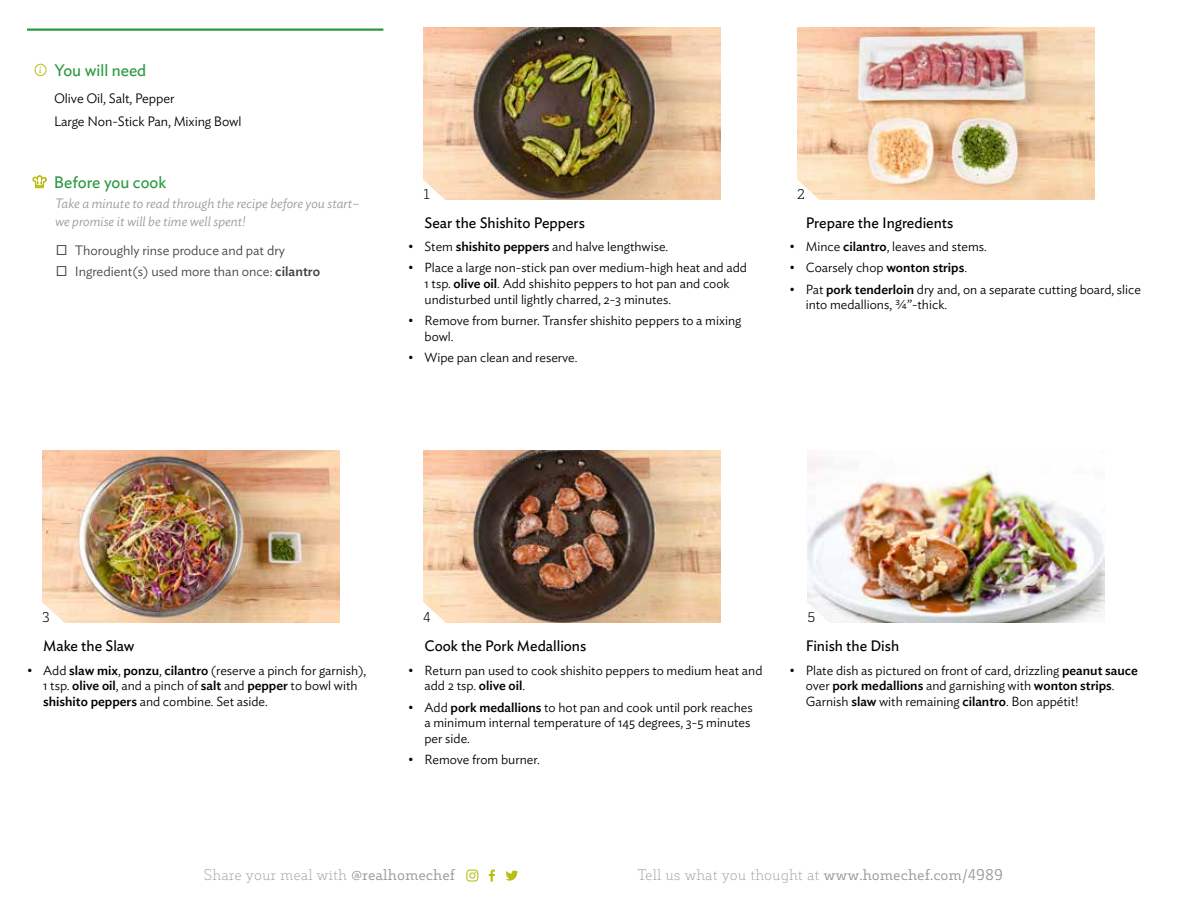
<style>
.page{position:relative;width:1188px;height:918px;background:#fff}
.page>*{position:absolute;margin:0;border:0;box-sizing:border-box;transform-origin:0 0}
.t1{font:16.5px "Ideal Sans";color:#2c9942}
.t2{font:15px "Ideal Sans";color:#000}
.t3{font:200 15px "Decour";color:#9a9a9a}
.t4{font:italic 300 13.5px/18px "Ideal Sans";color:#9a9a9a}
.t5{font:300 13.5px/21px "Ideal Sans";color:#414241}
.t6{font:300 13.5px/23.2px "Ideal Sans";letter-spacing:-.005em;color:#000}
.t7{font:300 13.5px "Decour";color:#000}
.t8{font:300 13.2px/15.8px "Ideal Sans";color:#000}
.t9{font:italic 9.3px "Ideal Sans";color:#b8be14}
.s1{font-weight:500}
.s2{font-weight:400}
</style>
<div class="page">
<img style="left:42px;top:450px;width:297px;height:173px">
<img style="left:423px;top:450px;width:297px;height:173px">
<img style="left:423px;top:27px;width:297px;height:173px">
<img style="left:808px;top:458px;width:297px;height:165px">
<img style="left:797px;top:27px;width:297px;height:173px">
<svg style="left:423px;top:178px;width:24px;height:22px"></svg>
<svg style="left:797px;top:178px;width:24px;height:22px"></svg>
<svg style="left:42px;top:601px;width:24px;height:22px"></svg>
<svg style="left:423px;top:601px;width:24px;height:22px"></svg>
<svg style="left:807px;top:601px;width:24px;height:22px"></svg>
<hr style="left:27px;top:28px;width:356px;height:3px;background:#2c9942">
<div style="left:35px;top:64px;width:11px;height:12px;border:1px solid #b8be14;border-radius:50%"></div>
<svg style="left:33px;top:176px;width:14px;height:12px"></svg>
<svg style="left:489px;top:870px;width:6px;height:12px"></svg>
<svg style="left:466px;top:870px;width:12px;height:12px"></svg>
<svg style="left:505px;top:871px;width:13px;height:10px"></svg>
<p class="t9" style="left:39px;top:63px;width:4px">i</p>
<p class="t1" style="left:55px;top:58px;width:93px">You will need</p>
<p class="t6" style="left:54px;top:85px;width:189px">Olive Oil, Salt, Pepper<br>Large Non-Stick Pan, Mixing Bowl</p>
<p class="t1" style="left:54px;top:169px;width:114px">Before you cook</p>
<p class="t4" style="left:55px;top:193px;width:306px">Take a minute to read through the recipe before you start– we promise it will be time well spent!</p>
<p class="t5" style="left:75px;top:239px;width:247px">Thoroughly rinse produce and pat dry<br>Ingredient(s) used more than once: <span class="s1">cilantro</span></p>
<p class="t7" style="left:423px;top:186px;width:8px">1</p>
<p class="t2" style="left:425px;top:211px;width:162px">Sear the Shishito Peppers</p>
<p class="t8" style="left:408px;top:238px;width:261px">• Stem <span class="s1">shishito peppers</span> and halve lengthwise.</p>
<p class="t8" style="left:425px;top:259px;width:324px;text-indent:-16px">• Place a large non-stick pan over medium-high heat and add<br>1 tsp. <span class="s1">olive oil</span>. Add shishito peppers to hot pan and cook undisturbed until lightly charred, 2-3 minutes.</p>
<p class="t8" style="left:425px;top:312px;width:318px;text-indent:-16px">• Remove from burner. Transfer shishito peppers to a mixing bowl.</p>
<p class="t8" style="left:408px;top:348px;width:171px">• Wipe pan clean and reserve.</p>
<p class="t7" style="left:797px;top:186px;width:9px">2</p>
<p class="t2" style="left:806px;top:211px;width:149px">Prepare the Ingredients</p>
<p class="t8" style="left:790px;top:238px;width:199px">• Mince <span class="s1">cilantro</span>, leaves and stems.</p>
<p class="t8" style="left:790px;top:259px;width:179px">• Coarsely chop <span class="s1">wonton strips</span>.</p>
<p class="t8" style="left:806px;top:280px;width:337px;text-indent:-16px">• Pat <span class="s1">pork tenderloin</span> dry and, on a separate cutting board, slice into medallions, ¾”-thick.</p>
<p class="t7" style="left:42px;top:609px;width:9px">3</p>
<p class="t7" style="left:423px;top:609px;width:9px">4</p>
<p class="t7" style="left:808px;top:609px;width:9px">5</p>
<p class="t2" style="left:43px;top:635px;width:93px">Make the Slaw</p>
<p class="t8" style="left:43px;top:661px;width:325px;text-indent:-16px">• Add <span class="s1">slaw mix</span>, <span class="s1">ponzu</span>, <span class="s1">cilantro</span> (reserve a pinch for garnish),<br>1 tsp. <span class="s1">olive oil</span>, and a pinch of <span class="s1">salt</span> and <span class="s1">pepper</span> to bowl with <span class="s1">shishito peppers</span> and combine. Set aside.</p>
<p class="t2" style="left:424px;top:635px;width:163px">Cook the Pork Medallions</p>
<p class="t8" style="left:424px;top:661px;width:339px;text-indent:-16px">• Return pan used to cook shishito peppers to medium heat and add 2 tsp. <span class="s1">olive oil</span>.</p>
<p class="t8" style="left:424px;top:698px;width:330px;text-indent:-16px">• Add <span class="s1">pork medallions</span> to hot pan and cook until pork reaches a minimum internal temperature of 145 degrees, 3-5 minutes per side.</p>
<p class="t8" style="left:408px;top:751px;width:133px">• Remove from burner.</p>
<p class="t2" style="left:806px;top:635px;width:95px">Finish the Dish</p>
<p class="t8" style="left:806px;top:661px;width:334px;text-indent:-16px">• Plate dish as pictured on front of card, drizzling <span class="s1">peanut sauce </span>over <span class="s1">pork medallions</span> and garnishing with <span class="s1">wonton strips</span>.<br>Garnish <span class="s1">slaw</span> with remaining <span class="s1">cilantro</span>. Bon appétit!</p>
<p class="t3" style="left:204px;top:866px;width:253px">Share your meal with <span class="s2">@realhomechef</span></p>
<p class="t3" style="left:637px;top:866px;width:367px">Tell us what you thought at <span class="s2">www.homechef.com/4989</span></p>
</div>
